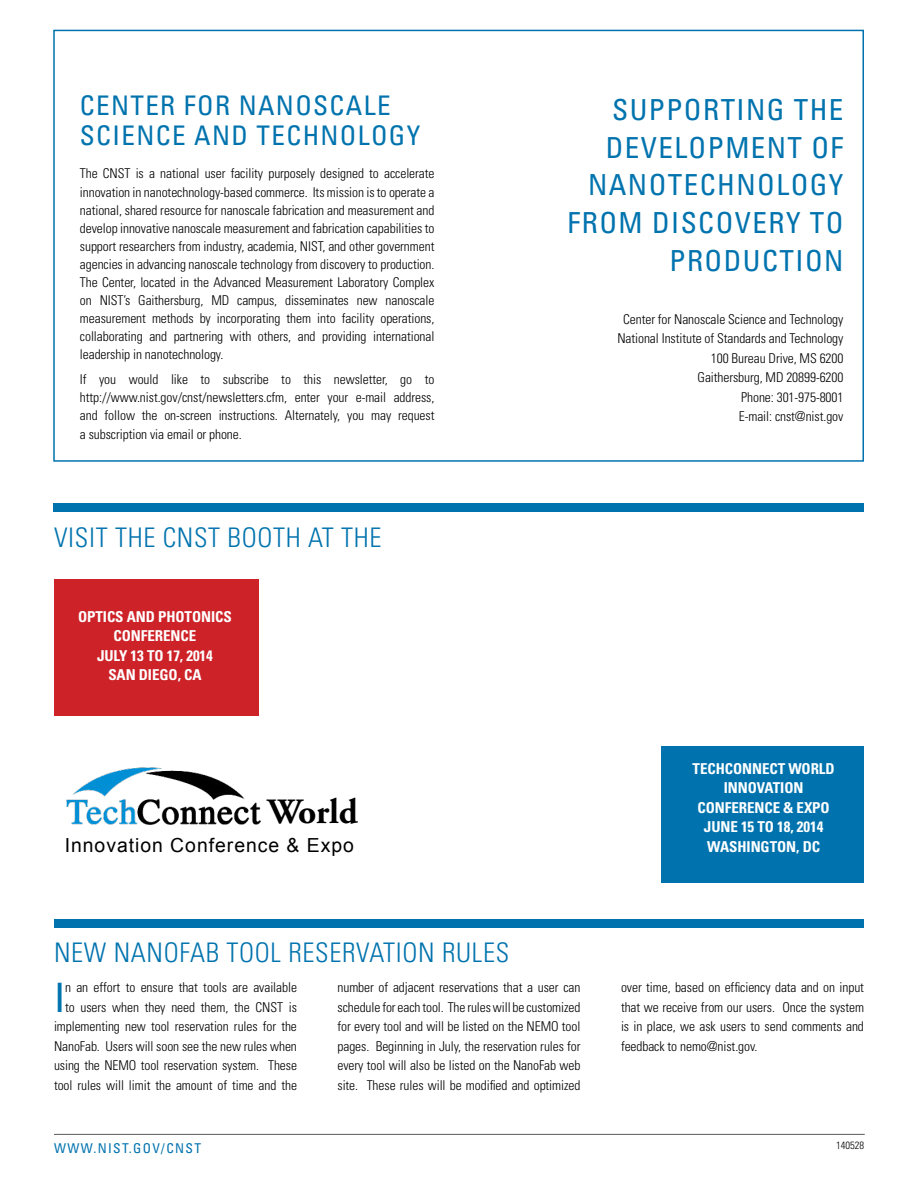
<style>
.page{position:relative;width:918px;height:1188px;background:#fff}
.page>*{position:absolute;margin:0;border:0;box-sizing:border-box;transform-origin:0 0}
.t1{font:condensed 40.5px "Univers LT Std";color:#0073ae}
.t2{font:35.55px "Adobe Garamond Bold Os F";letter-spacing:-.005em;color:#000}
.t3{font:condensed 28.95px/37.7px "Univers LT Std";letter-spacing:.05em;color:#0073ae;text-align:right}
.t4{font:300 condensed 27px "Univers LT Std";letter-spacing:.025em;color:#0073ae}
.t5{font:condensed 27px/30px "Univers LT Std";letter-spacing:.05em;color:#0073ae}
.t6{font:19.35px "Arial";letter-spacing:.05em;color:#000}
.t7{font:700 condensed 15px/19.5px "Univers LT Std";letter-spacing:-.005em;color:#fff;text-align:center}
.t8{font:300 condensed 13.5px/18px "Univers LT Std";letter-spacing:-.005em;color:#000;text-align:justify}
.t9{font:condensed 13.5px "Univers LT Std";letter-spacing:.1em;color:#0073ae}
.t10{font:300 condensed 10.5px "Univers LT Std";letter-spacing:-.005em;color:#000}
</style>
<div class="page">
<div style="left:53px;top:30px;width:811px;height:432px;border:2px solid #0073ae"></div>
<hr style="left:54px;top:1134px;width:811px;height:1px;background:#58595b">
<div style="left:53px;top:503px;width:811px;height:9px;background:#0073ae"></div>
<div style="left:54px;top:919px;width:810px;height:9px;background:#0073ae"></div>
<div style="left:54px;top:579px;width:204px;height:136px;background:#cd2228"></div>
<img style="left:66px;top:767px;width:195px;height:58px">
<div style="left:661px;top:746px;width:203px;height:136px;background:#0073ae"></div>
<h2 class="t5" style="left:80px;top:90px;width:342px">CENTER FOR NANOSCALE<br>SCIENCE AND TECHNOLOGY</h2>
<p class="t8" style="left:80px;top:163px;width:356px;line-height:19.5px">The CNST is a national user facility purposely designed to accelerate innovation in nanotechnology-based commerce. Its mission is to operate a</p>
<p class="t8" style="left:80px;top:201px;width:356px">national, shared resource for nanoscale fabrication and measurement and develop innovative nanoscale measurement and fabrication capabilities to support researchers from industry, academia, NIST, and other government agencies in advancing nanoscale technology from discovery to production.<br>The Center, located in the Advanced Measurement Laboratory Complex on NIST’s Gaithersburg, MD campus, disseminates new nanoscale measurement methods by incorporating them into facility operations, collaborating and partnering with others, and providing international leadership in nanotechnology.</p>
<p class="t8" style="left:80px;top:370px;width:356px">If you would like to subscribe to this newsletter, go to http://www.nist.gov/cnst/newsletters.cfm, enter your e-mail address, and follow the on-screen instructions. Alternately, you may request</p>
<p class="t8" style="left:80px;top:426px;width:163px">a subscription via email or phone.</p>
<p class="t4" style="left:54px;top:522px;width:329px">VISIT THE CNST BOOTH AT THE</p>
<p class="t7" style="left:78px;top:607px;width:155px">OPTICS AND PHOTONICS<br>CONFERENCE<br>JULY 13 TO 17, 2014<br>SAN DIEGO, CA</p>
<p class="t2" style="left:268px;top:792px;width:92px">World</p>
<p class="t6" style="left:65px;top:833px;width:291px">Innovation Conference &amp; Expo</p>
<h2 class="t3" style="left:568px;top:90px;width:277px">SUPPORTING THE<br>DEVELOPMENT OF<br>NANOTECHNOLOGY<br>FROM DISCOVERY TO<br>PRODUCTION</h2>
<p class="t8" style="left:617px;top:309px;width:228px;line-height:19.5px;text-align:right">Center for Nanoscale Science and Technology<br>National Institute of Standards and Technology<br>100 Bureau Drive, MS 6200<br>Gaithersburg, MD 20899-6200<br>Phone: 301-975-8001<br>E-mail: cnst@nist.gov</p>
<p class="t7" style="left:693px;top:759px;width:144px">TECHCONNECT WORLD<br>INNOVATION<br>CONFERENCE &amp; EXPO<br>JUNE 15 TO 18, 2014<br>WASHINGTON, DC</p>
<p class="t4" style="left:54px;top:936px;width:457px">NEW NANOFAB TOOL RESERVATION RULES</p>
<p class="t1" style="left:54px;top:972px;width:13px">I</p>
<p class="t8" style="left:65px;top:978px;width:233px">n an effort to ensure that tools are available</p>
<p class="t8" style="left:338px;top:978px;width:244px">number of adjacent reservations that a user can</p>
<p class="t8" style="left:621px;top:978px;width:245px">over time, based on efficiency data and on input</p>
<p class="t8" style="left:65px;top:998px;width:233px">to users when they need them, the CNST is</p>
<p class="t8" style="left:338px;top:998px;width:244px">schedule for each tool. The rules will be customized</p>
<p class="t8" style="left:621px;top:998px;width:245px">that we receive from our users. Once the system</p>
<p class="t8" style="left:54px;top:1017px;width:244px">implementing new tool reservation rules for the</p>
<p class="t8" style="left:338px;top:1017px;width:245px">for every tool and will be listed on the NEMO tool</p>
<p class="t8" style="left:621px;top:1017px;width:244px">is in place, we ask users to send comments and</p>
<p class="t8" style="left:54px;top:1037px;width:244px">NanoFab. Users will soon see the new rules when</p>
<p class="t8" style="left:338px;top:1037px;width:245px">pages. Beginning in July, the reservation rules for</p>
<p class="t8" style="left:621px;top:1037px;width:138px">feedback to nemo@nist.gov.</p>
<p class="t8" style="left:54px;top:1056px;width:245px">using the NEMO tool reservation system. These</p>
<p class="t8" style="left:338px;top:1056px;width:244px">every tool will also be listed on the NanoFab web</p>
<p class="t8" style="left:54px;top:1076px;width:245px">tool rules will limit the amount of time and the</p>
<p class="t8" style="left:338px;top:1076px;width:244px">site. These rules will be modified and optimized</p>
<p class="t9" style="left:54px;top:1140px;width:149px">WWW.NIST.GOV/CNST</p>
<p class="t10" style="left:836px;top:1139px;width:29px">140528</p>
</div>
